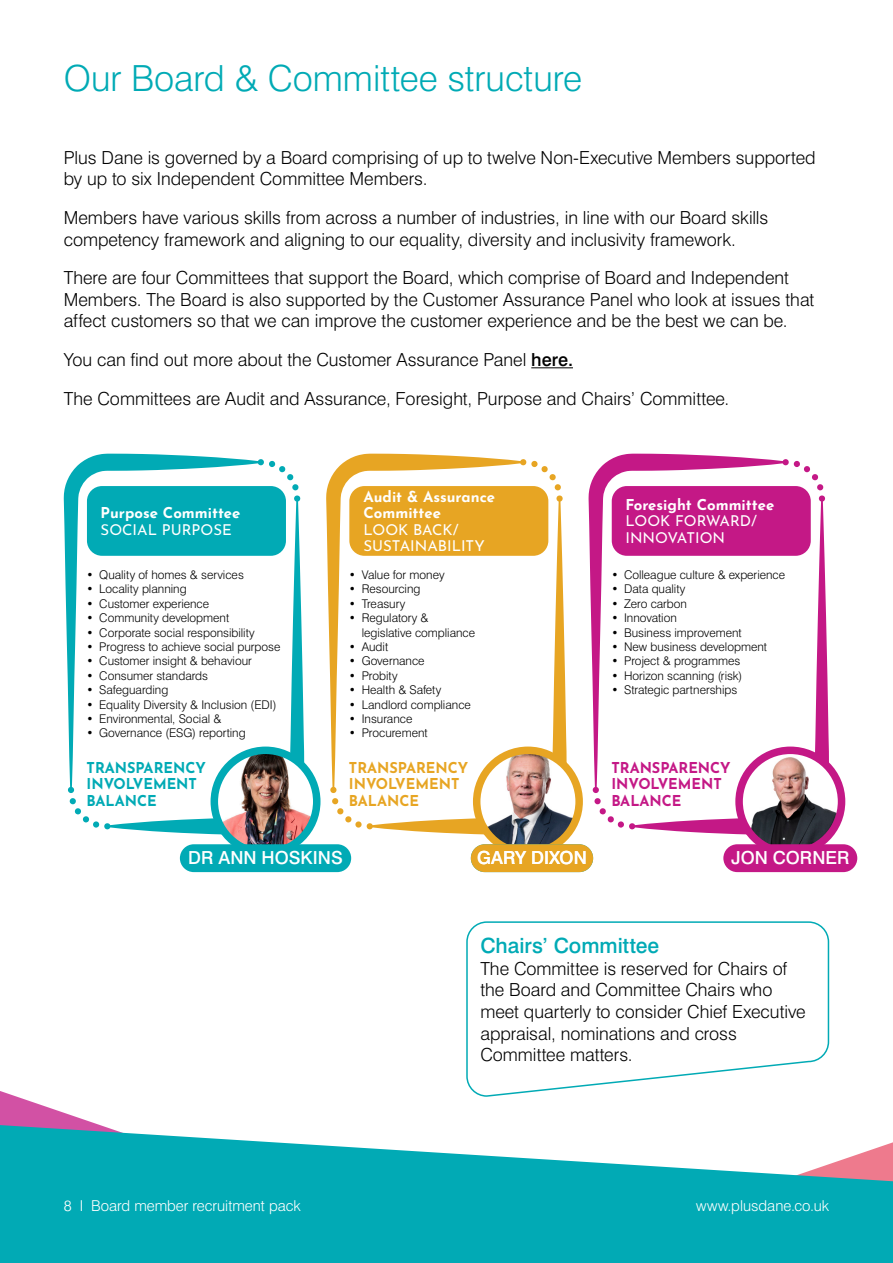
<style>
.page{position:relative;width:893px;height:1263px;background:#fff}
.page>*{position:absolute;margin:0;border:0;box-sizing:border-box;transform-origin:0 0}
.t1{font:300 36px "Swiss 721 BT";color:#01aab5}
.t2{font:500 21px "Swiss 721 BT";color:#01aab5}
.t3{font:300 18px/21.6px "Swiss 721 BT";color:#000}
.t4{font:500 18px "Swiss 721 BT";color:#fff}
.t5{font:700 15px "Josefin Sans";color:#fff}
.t6{font:15px "Josefin Sans";color:#fff}
.t7{font:300 15px "Swiss 721 BT";color:#fff}
.t8{font:700 15px "Josefin Sans";color:#01aab5;scale:.96 1}
.t9{font:700 15px "Josefin Sans";color:#e7a523;scale:.96 1}
.t10{font:700 15px "Josefin Sans";color:#c41886;scale:.96 1}
.t11{font:300 12px/14.4px "Swiss 721 BT";color:#000}
.s1{font-weight:500}
</style>
<div class="page">
<svg style="left:0;top:1091px;width:85px;height:29px"></svg>
<svg style="left:0;top:1120px;width:893px;height:143px;fill:#01aab5"></svg>
<svg style="left:632px;top:502px;width:197px;height:333px"></svg>
<svg style="left:786px;top:459px;width:39px;height:43px"></svg>
<svg style="left:589px;top:454px;width:197px;height:336px"></svg>
<svg style="left:593px;top:787px;width:42px;height:42px"></svg>
<svg style="left:370px;top:502px;width:197px;height:333px"></svg>
<svg style="left:523px;top:459px;width:40px;height:43px"></svg>
<svg style="left:326px;top:454px;width:197px;height:336px"></svg>
<svg style="left:330px;top:787px;width:43px;height:42px"></svg>
<hr style="left:531px;top:367px;width:42px;height:1px;background:#000">
<svg style="left:107px;top:498px;width:197px;height:337px"></svg>
<svg style="left:261px;top:459px;width:39px;height:43px"></svg>
<svg style="left:64px;top:454px;width:197px;height:336px"></svg>
<svg style="left:68px;top:787px;width:42px;height:42px"></svg>
<svg style="left:466px;top:921px;width:364px;height:176px"></svg>
<div style="left:87px;top:486px;width:199px;height:70px;background:#01aab5;border-radius:15px"></div>
<div style="left:349px;top:486px;width:199px;height:70px;background:#e7a523;border-radius:15px"></div>
<div style="left:612px;top:486px;width:199px;height:70px;background:#c41886;border-radius:15px"></div>
<img style="left:477px;top:752px;width:98px;height:94px">
<div style="left:473px;top:746px;width:110px;height:110px;border:8px solid #e7a523;border-radius:50%"></div>
<div style="left:471px;top:844px;width:122px;height:28px;background:#e7a523;border-radius:14px"></div>
<img style="left:214px;top:752px;width:103px;height:92px">
<div style="left:211px;top:746px;width:109px;height:110px;border:8px solid #01aab5;border-radius:50%"></div>
<div style="left:180px;top:844px;width:171px;height:28px;background:#01aab5;border-radius:14px"></div>
<img style="left:739px;top:750px;width:102px;height:103px;border-radius:51px">
<div style="left:735px;top:746px;width:110px;height:110px;border:8px solid #c41886;border-radius:50%"></div>
<div style="left:723px;top:844px;width:134px;height:28px;background:#c41886;border-radius:14px"></div>
<p class="t1" style="left:64px;top:56px;width:520px">Our Board &amp; Committee structure</p>
<p class="t3" style="left:64px;top:146px;width:753px">Plus Dane is governed by a Board comprising of up to twelve Non-Executive Members supported by up to six Independent Committee Members.</p>
<p class="t3" style="left:64px;top:207px;width:706px">Members have various skills from across a number of industries, in line with our Board skills competency framework and aligning to our equality, diversity and inclusivity framework.</p>
<p class="t3" style="left:64px;top:267px;width:752px">There are four Committees that support the Board, which comprise of Board and Independent<br>Members. The Board is also supported by the Customer Assurance Panel who look at issues that affect customers so that we can improve the customer experience and be the best we can be.</p>
<p class="t3" style="left:64px;top:349px;width:511px">You can find out more about the Customer Assurance Panel <span class="s1">here.</span></p>
<p class="t3" style="left:64px;top:387px;width:667px">The Committees are Audit and Assurance, Foresight, Purpose and Chairs’ Committee.</p>
<p class="t5" style="left:101px;top:499px;width:141px">Purpose Committee</p>
<p class="t6" style="left:101px;top:517px;width:133px">SOCIAL PURPOSE</p>
<p class="t11" style="left:87px;top:567px;width:159px">• Quality of homes &amp; services</p>
<p class="t11" style="left:87px;top:582px;width:102px">• Locality planning</p>
<p class="t11" style="left:87px;top:596px;width:124px">• Customer experience</p>
<p class="t11" style="left:87px;top:611px;width:144px">• Community development</p>
<p class="t11" style="left:87px;top:625px;width:170px">• Corporate social responsibility</p>
<p class="t11" style="left:87px;top:639px;width:195px">• Progress to achieve social purpose</p>
<p class="t11" style="left:87px;top:654px;width:167px">• Customer insight &amp; behaviour</p>
<p class="t11" style="left:87px;top:668px;width:123px">• Consumer standards</p>
<p class="t11" style="left:87px;top:683px;width:83px">• Safeguarding</p>
<p class="t11" style="left:87px;top:697px;width:191px">• Equality Diversity &amp; Inclusion (EDI)</p>
<p class="t11" style="left:87px;top:711px;width:136px">• Environmental, Social &amp;</p>
<p class="t11" style="left:87px;top:726px;width:161px">• Governance (ESG) reporting</p>
<p class="t8" style="left:87px;top:754px;width:126px">TRANSPARENCY</p>
<p class="t8" style="left:87px;top:771px;width:117px">INVOLVEMENT</p>
<p class="t8" style="left:87px;top:787px;width:75px">BALANCE</p>
<p class="t5" style="left:363px;top:483px;width:133px">Audit &amp; Assurance</p>
<p class="t5" style="left:363px;top:499px;width:79px">Committee</p>
<p class="t6" style="left:363px;top:517px;width:97px">LOOK BACK/</p>
<p class="t6" style="left:363px;top:533px;width:123px">SUSTAINABILITY</p>
<p class="t11" style="left:349px;top:567px;width:97px">• Value for money</p>
<p class="t11" style="left:349px;top:582px;width:73px">• Resourcing</p>
<p class="t11" style="left:349px;top:596px;width:58px">• Treasury</p>
<p class="t11" style="left:362px;top:611px;width:115px;text-indent:-13px">• Regulatory &amp; legislative compliance</p>
<p class="t11" style="left:349px;top:639px;width:41px">• Audit</p>
<p class="t11" style="left:349px;top:654px;width:77px">• Governance</p>
<p class="t11" style="left:349px;top:668px;width:50px">• Probity</p>
<p class="t11" style="left:349px;top:683px;width:94px">• Health &amp; Safety</p>
<p class="t11" style="left:349px;top:697px;width:123px">• Landlord compliance</p>
<p class="t11" style="left:349px;top:711px;width:65px">• Insurance</p>
<p class="t11" style="left:349px;top:726px;width:80px">• Procurement</p>
<p class="t9" style="left:349px;top:754px;width:126px">TRANSPARENCY</p>
<p class="t9" style="left:349px;top:771px;width:117px">INVOLVEMENT</p>
<p class="t9" style="left:349px;top:787px;width:75px">BALANCE</p>
<p class="t5" style="left:625px;top:491px;width:150px">Foresight Committee</p>
<p class="t6" style="left:625px;top:508px;width:133px">LOOK FORWARD/</p>
<p class="t6" style="left:625px;top:525px;width:101px">INNOVATION</p>
<p class="t11" style="left:611px;top:567px;width:175px">• Colleague culture &amp; experience</p>
<p class="t11" style="left:611px;top:582px;width:76px">• Data quality</p>
<p class="t11" style="left:611px;top:596px;width:77px">• Zero carbon</p>
<p class="t11" style="left:611px;top:611px;width:67px">• Innovation</p>
<p class="t11" style="left:611px;top:625px;width:132px">• Business improvement</p>
<p class="t11" style="left:611px;top:639px;width:157px">• New business development</p>
<p class="t11" style="left:611px;top:654px;width:130px">• Project &amp; programmes</p>
<p class="t11" style="left:611px;top:668px;width:132px">• Horizon scanning (risk)</p>
<p class="t11" style="left:611px;top:683px;width:127px">• Strategic partnerships</p>
<p class="t10" style="left:611px;top:754px;width:126px">TRANSPARENCY</p>
<p class="t10" style="left:611px;top:771px;width:117px">INVOLVEMENT</p>
<p class="t10" style="left:611px;top:787px;width:75px">BALANCE</p>
<p class="t4" style="left:188px;top:847px;width:156px">DR ANN HOSKINS</p>
<p class="t4" style="left:731px;top:847px;width:120px">JON CORNER</p>
<p class="t4" style="left:477px;top:847px;width:111px">GARY DIXON</p>
<p class="t7" style="left:64px;top:1196px;width:238px">8 I Board member recruitment pack</p>
<p class="t2" style="left:480px;top:933px;width:180px">Chairs’ Committee</p>
<p class="t3" style="left:480px;top:957px;width:327px">The Committee is reserved for Chairs of the Board and Committee Chairs who meet quarterly to consider Chief Executive appraisal, nominations and cross Committee matters.</p>
<p class="t7" style="left:696px;top:1196px;width:135px">www.plusdane.co.uk</p>
</div>
